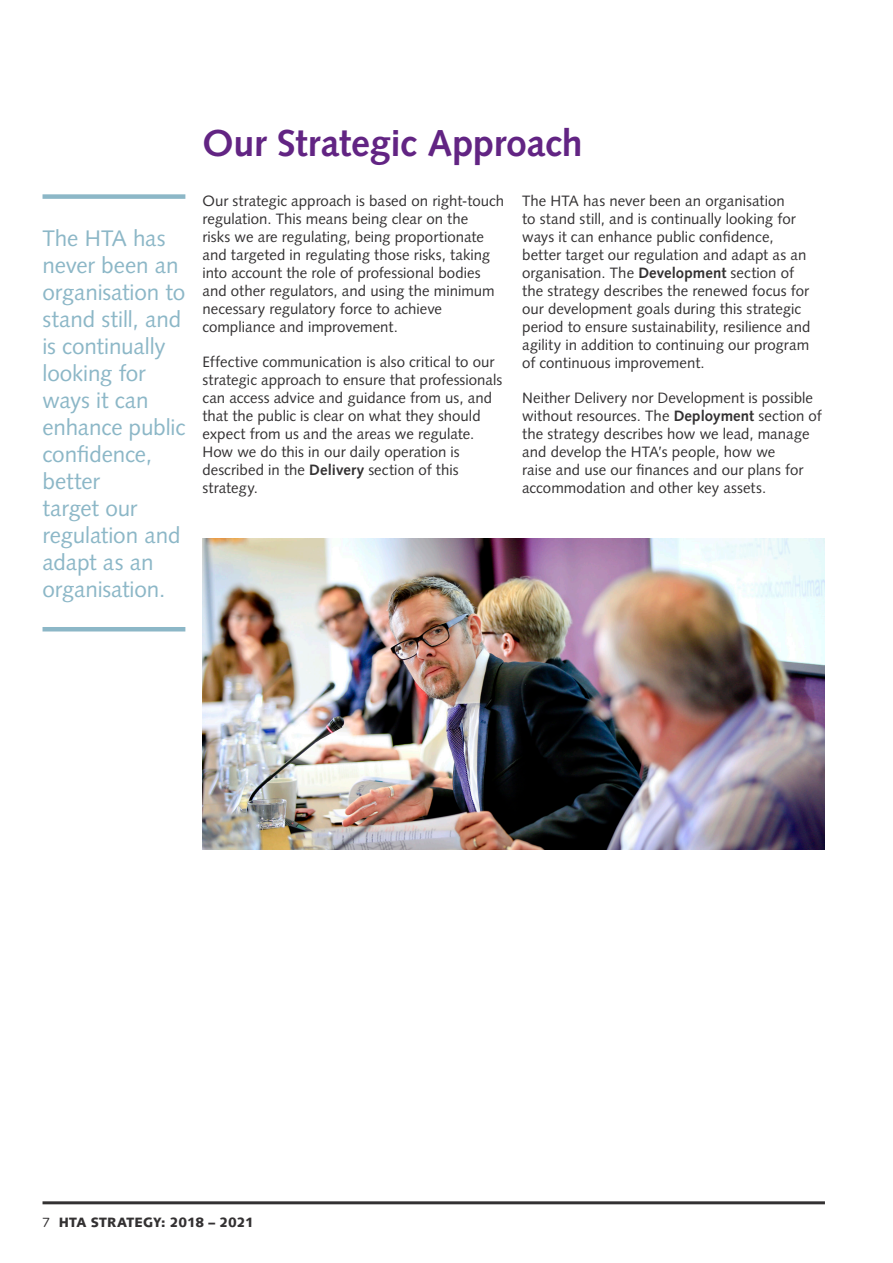
<style>
.page{position:relative;width:893px;height:1263px;background:#fff}
.page>*{position:absolute;margin:0;border:0;box-sizing:border-box;transform-origin:0 0}
.Page_title{font:700 37.5px "Syntax LT Std";letter-spacing:-.005em;color:#622483}
.Featured_paragraph{font:22.5px/27px "Syntax LT Std";letter-spacing:-.005em;color:#8cb7c7}
.t1{font:15px/18px "Syntax LT Std";color:#333132}
.t2{font:900 13.5px "Syntax LT Std";letter-spacing:-.005em;color:#333132}
.s1{font-weight:700}
.s2{font-weight:400}
</style>
<div class="page">
<div style="left:43px;top:194px;width:142px;height:5px;background:#8cb7c7"></div>
<hr style="left:43px;top:627px;width:142px;height:4px;background:#8cb7c7">
<img style="left:202px;top:539px;width:623px;height:310px">
<hr style="left:43px;top:1201px;width:782px;height:3px;background:#333132">
<p class="Featured_paragraph" style="left:43px;top:225px;width:144px">The HTA has never been an organisation to stand still, and is continually looking for ways it can enhance public confidence, better<br>target our regulation and adapt as an organisation.</p>
<p class="Page_title" style="left:202px;top:121px;width:382px">Our Strategic Approach</p>
<p class="t1" style="left:202px;top:191px;width:303px">Our strategic approach is based on right-touch regulation. This means being clear on the<br>risks we are regulating, being proportionate and targeted in regulating those risks, taking into account the role of professional bodies and other regulators, and using the minimum necessary regulatory force to achieve compliance and improvement.</p>
<p class="t1" style="left:202px;top:352px;width:301px">Effective communication is also critical to our strategic approach to ensure that professionals can access advice and guidance from us, and that the public is clear on what they should expect from us and the areas we regulate.<br>How we do this in our daily operation is described in the <span class="s1">Delivery</span> section of this strategy.</p>
<p class="t1" style="left:522px;top:191px;width:290px">The HTA has never been an organisation<br>to stand still, and is continually looking for ways it can enhance public confidence, better target our regulation and adapt as an organisation. The <span class="s1">Development</span> section of the strategy describes the renewed focus for our development goals during this strategic period to ensure sustainability, resilience and agility in addition to continuing our program of continuous improvement.</p>
<p class="t1" style="left:522px;top:388px;width:301px">Neither Delivery nor Development is possible without resources. The <span class="s1">Deployment</span> section of the strategy describes how we lead, manage and develop the HTA’s people, how we<br>raise and use our finances and our plans for accommodation and other key assets.</p>
<p class="t2" style="left:43px;top:1214px;width:213px"><span class="s2">7</span> HTA STRATEGY: 2018 – 2021</p>
</div>
